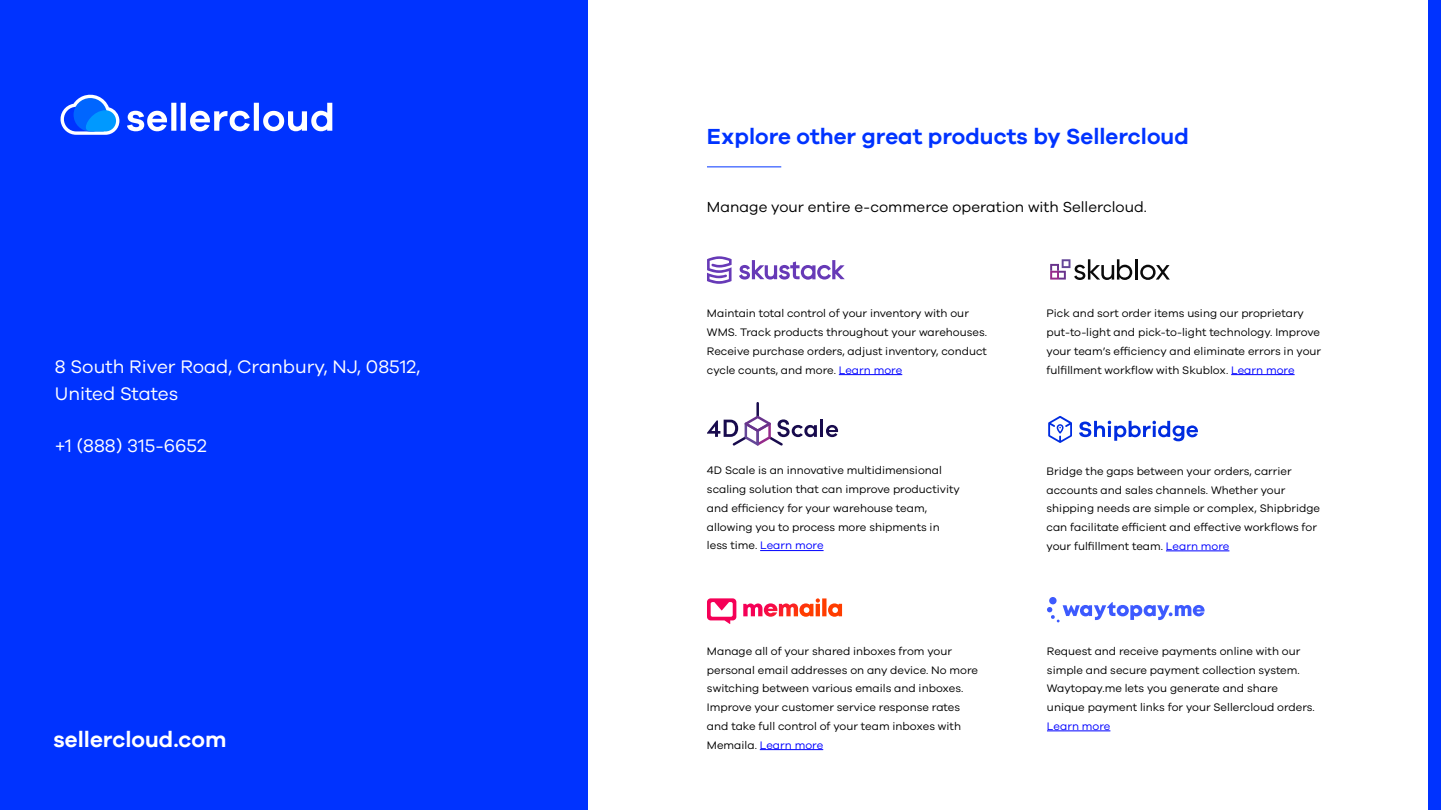
<style>
.page{position:relative;width:1441px;height:810px;background:#fff}
.page>*{position:absolute;margin:0;border:0;box-sizing:border-box;transform-origin:0 0}
.t1{font:600 22.5px "Galano Grotesque";color:#03f}
.t2{font:600 22.5px "Galano Grotesque";color:#fff}
.Body{font:18.75px "Galano Grotesque";color:#fff}
.t3{font:15px "Galano Grotesque";color:#000}
.Body-2{font:11.25px/18.8px "Galano Grotesque";color:#000}
.s1{color:#00f}
</style>
<div class="page">
<div style="left:1427px;top:0;width:13px;height:810px;background:#03f"></div>
<div style="left:0;top:0;width:587px;height:810px;background:#03f"></div>
<svg style="left:60px;top:94px;width:59px;height:41px"></svg>
<svg style="left:127px;top:103px;width:205px;height:29px"></svg>
<hr style="left:820px;top:419px;width:3px;height:18px;background:#180b4d">
<svg style="left:826px;top:425px;width:12px;height:12px"></svg>
<svg style="left:707px;top:402px;width:109px;height:44px"></svg>
<svg style="left:707px;top:598px;width:135px;height:26px"></svg>
<svg style="left:1048px;top:416px;width:149px;height:27px"></svg>
<hr style="left:1134px;top:259px;width:3px;height:21px;background:#0a0a0a">
<svg style="left:1140px;top:265px;width:29px;height:15px"></svg>
<svg style="left:1050px;top:259px;width:82px;height:21px"></svg>
<svg style="left:707px;top:256px;width:137px;height:28px"></svg>
<svg style="left:1047px;top:597px;width:157px;height:25px"></svg>
<hr style="left:707px;top:166px;width:74px;height:1px;background:#03f">
<hr style="left:838px;top:374px;width:64px;height:1px;background:#00f">
<hr style="left:1230px;top:374px;width:64px;height:1px;background:#00f">
<hr style="left:760px;top:550px;width:63px;height:1px;background:#00f">
<hr style="left:1165px;top:551px;width:64px;height:1px;background:#00f">
<hr style="left:1046px;top:731px;width:64px;height:1px;background:#00f">
<hr style="left:759px;top:749px;width:64px;height:1px;background:#00f">
<p class="Body" style="left:55px;top:356px;width:367px">8 South River Road, Cranbury, NJ, 08512,</p>
<p class="Body" style="left:55px;top:382px;width:125px">United States</p>
<p class="Body" style="left:55px;top:435px;width:153px">+1 (888) 315-6652</p>
<p class="t2" style="left:54px;top:726px;width:174px">sellercloud.com</p>
<h2 class="t1" style="left:707px;top:123px;width:483px">Explore other great products by Sellercloud</h2>
<p class="t3" style="left:707px;top:198px;width:441px">Manage your entire e‑commerce operation with Sellercloud.</p>
<p class="Body-2" style="left:707px;top:304px;width:281px">Maintain total control of your inventory with our WMS. Track products throughout your warehouses.<br>Receive purchase orders, adjust inventory, conduct cycle counts, and more. <span class="s1">Learn more</span></p>
<p class="Body-2" style="left:1046px;top:304px;width:276px">Pick and sort order items using our proprietary put-to-light and pick-to-light technology. Improve your team’s efficiency and eliminate errors in your fulfillment workflow with Skublox. <span class="s1">Learn more</span></p>
<p class="Body-2" style="left:707px;top:461px;width:254px">4D Scale is an innovative multidimensional scaling solution that can improve productivity and efficiency for your warehouse team, allowing you to process more shipments in less time. <span class="s1">Learn more</span></p>
<p class="Body-2" style="left:1046px;top:461px;width:275px">Bridge the gaps between your orders, carrier accounts and sales channels. Whether your shipping needs are simple or complex, Shipbridge can facilitate efficient and effective workflows for your fulfillment team. <span class="s1">Learn more</span></p>
<p class="Body-2" style="left:707px;top:641px;width:272px">Manage all of your shared inboxes from your personal email addresses on any device. No more switching between various emails and inboxes.<br>Improve your customer service response rates and take full control of your team inboxes with Memaila. <span class="s1">Learn more</span></p>
<p class="Body-2" style="left:1046px;top:641px;width:269px">Request and receive payments online with our simple and secure payment collection system.<br>Waytopay.me lets you generate and share unique payment links for your Sellercloud orders.<br><span class="s1">Learn more</span></p>
</div>
